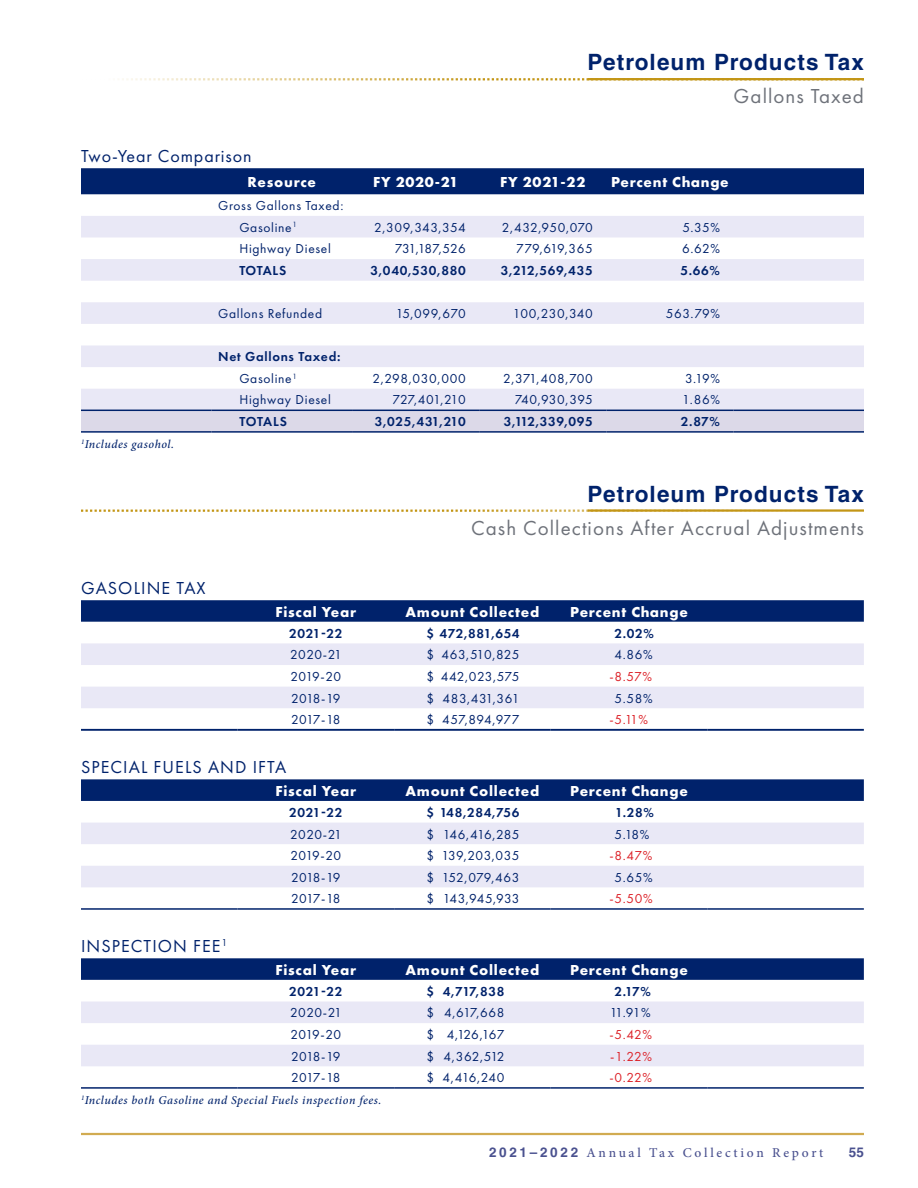
<style>
.page{position:relative;width:918px;height:1188px;background:#fff}
.page>*{position:absolute;margin:0;border:0;box-sizing:border-box;transform-origin:0 0}
.Catagory__R{font:700 22.5px "Helvetica LT Std";letter-spacing:.05em;color:#00226b}
.Catagory__R-2{font:21px "Futura PT";letter-spacing:.05em;color:#6e727a}
.t1{font:18px "Futura PT";letter-spacing:.06em;color:#00226b}
.t2{font:700 15px "Futura PT";letter-spacing:.05em;color:#fff}
.t3{font:13.5px "Futura PT";letter-spacing:.025em;color:#00226b}
.t4{font:600 13.5px "Futura PT";letter-spacing:.05em;color:#00226b}
.t5{font:13.5px "Futura PT";letter-spacing:.05em;color:#00226b}
.t6{font:13.5px "Futura PT";letter-spacing:.01em;color:#dc2027}
.t7{font:500 13.5px "Minion Pro";letter-spacing:.2em;color:#4a518f}
.t8{font:13.5px "Futura PT";letter-spacing:.005em;color:#00226b}
.t9{font:13.5px "Futura PT";letter-spacing:-.015em;color:#00226b}
.t10{font:600 13.5px "Futura PT";letter-spacing:.015em;color:#00226b}
.t11{font:13.5px "Futura PT";letter-spacing:-.02em;color:#00226b}
.t12{font:13.5px "Futura PT";color:#00226b}
.t13{font:700 13.5px "Helvetica LT Std";color:#4a518f}
.t14{font:italic 500 12px "Minion Pro";letter-spacing:.045em;color:#00226b}
.s1{font-family:"Helvetica LT Std";font-weight:700}
</style>
<div class="page">
<hr style="left:81px;top:1133px;width:783px;height:2px;background:#d1ab51">
<svg style="left:122px;top:78px;width:466px;height:2px"></svg>
<svg style="left:81px;top:600px;width:783px;height:22px;background:#06276e"></svg>
<svg style="left:81px;top:728px;width:783px;height:1px"></svg>
<svg style="left:81px;top:643px;width:783px;height:65px;fill:#e9e8f6"></svg>
<hr style="left:81px;top:729px;width:157px;height:2px;background:#00226b">
<hr style="left:238px;top:729px;width:156px;height:2px;background:#00226b">
<hr style="left:394px;top:729px;width:157px;height:2px;background:#00226b">
<hr style="left:551px;top:729px;width:156px;height:2px;background:#00226b">
<hr style="left:707px;top:729px;width:157px;height:2px;background:#00226b">
<svg style="left:81px;top:779px;width:783px;height:22px;background:#04266d"></svg>
<svg style="left:81px;top:823px;width:783px;height:64px;fill:#e9e8f6"></svg>
<hr style="left:81px;top:908px;width:157px;height:2px;background:#00226b">
<hr style="left:238px;top:908px;width:156px;height:2px;background:#00226b">
<hr style="left:394px;top:908px;width:157px;height:2px;background:#00226b">
<hr style="left:551px;top:908px;width:156px;height:2px;background:#00226b">
<hr style="left:707px;top:908px;width:157px;height:2px;background:#00226b">
<svg style="left:81px;top:958px;width:783px;height:22px;background:#05266e"></svg>
<svg style="left:81px;top:1001px;width:782px;height:1px"></svg>
<svg style="left:81px;top:1002px;width:783px;height:64px;fill:#e9e8f6"></svg>
<hr style="left:81px;top:1087px;width:157px;height:2px;background:#00226b">
<hr style="left:238px;top:1087px;width:156px;height:2px;background:#00226b">
<hr style="left:394px;top:1087px;width:157px;height:2px;background:#00226b">
<hr style="left:551px;top:1087px;width:156px;height:2px;background:#00226b">
<hr style="left:707px;top:1087px;width:157px;height:2px;background:#00226b">
<div style="left:81px;top:168px;width:783px;height:26px;background:#00226b"></div>
<svg style="left:81px;top:216px;width:783px;height:194px;fill:#e9e8f6"></svg>
<div style="left:81px;top:410px;width:783px;height:22px;background:#dcd9e8"></div>
<hr style="left:81px;top:410px;width:131px;height:1px;background:#00226b">
<hr style="left:212px;top:410px;width:140px;height:1px;background:#00226b">
<hr style="left:352px;top:410px;width:127px;height:1px;background:#00226b">
<hr style="left:479px;top:410px;width:127px;height:1px;background:#00226b">
<hr style="left:606px;top:410px;width:127px;height:1px;background:#00226b">
<hr style="left:734px;top:410px;width:130px;height:1px;background:#00226b">
<hr style="left:81px;top:431px;width:131px;height:2px;background:#00226b">
<hr style="left:212px;top:431px;width:140px;height:2px;background:#00226b">
<hr style="left:352px;top:431px;width:127px;height:2px;background:#00226b">
<hr style="left:479px;top:431px;width:127px;height:2px;background:#00226b">
<hr style="left:606px;top:431px;width:127px;height:2px;background:#00226b">
<hr style="left:734px;top:431px;width:130px;height:2px;background:#00226b">
<hr style="left:588px;top:78px;width:276px;height:2px;background:#c39616">
<hr style="left:588px;top:509px;width:276px;height:3px;background:#c39616">
<svg style="left:81px;top:510px;width:783px;height:2px"></svg>
<p class="Catagory__R" style="left:588px;top:49px;width:278px">Petroleum Products Tax</p>
<p class="Catagory__R-2" style="left:734px;top:84px;width:132px">Gallons Taxed</p>
<p class="t1" style="left:81px;top:146px;width:172px">Two-Year Comparison</p>
<p class="t2" style="left:248px;top:172px;width:70px">Resource</p>
<p class="t2" style="left:373px;top:172px;width:87px">FY 2020-21</p>
<p class="t2" style="left:500px;top:172px;width:87px">FY 2021-22</p>
<p class="t2" style="left:611px;top:172px;width:119px">Percent Change</p>
<p class="t5" style="left:218px;top:198px;width:127px">Gross Gallons Taxed:</p>
<p class="t5" style="left:239px;top:219px;width:59px">Gasoline<sup>1</sup></p>
<p class="t3" style="left:374px;top:219px;width:93px">2,309,343,354</p>
<p class="t8" style="left:502px;top:219px;width:92px">2,432,950,070</p>
<p class="t3" style="left:682px;top:219px;width:39px">5.35%</p>
<p class="t5" style="left:239px;top:241px;width:93px">Highway Diesel</p>
<p class="t9" style="left:395px;top:241px;width:72px">731,187,526</p>
<p class="t3" style="left:516px;top:241px;width:78px">779,619,365</p>
<p class="t3" style="left:682px;top:241px;width:39px">6.62%</p>
<p class="t4" style="left:239px;top:262px;width:48px">TOTALS</p>
<p class="t4" style="left:370px;top:262px;width:97px">3,040,530,880</p>
<p class="t4" style="left:501px;top:262px;width:94px">3,212,569,435</p>
<p class="t4" style="left:680px;top:262px;width:41px">5.66%</p>
<p class="t5" style="left:218px;top:306px;width:105px">Gallons Refunded</p>
<p class="t3" style="left:396px;top:306px;width:71px">15,099,670</p>
<p class="t3" style="left:513px;top:306px;width:81px">100,230,340</p>
<p class="t3" style="left:666px;top:306px;width:56px">563.79%</p>
<p class="t4" style="left:218px;top:348px;width:124px">Net Gallons Taxed:</p>
<p class="t5" style="left:239px;top:371px;width:59px">Gasoline<sup>1</sup></p>
<p class="t5" style="left:372px;top:371px;width:95px">2,298,030,000</p>
<p class="t3" style="left:503px;top:371px;width:91px">2,371,408,700</p>
<p class="t3" style="left:685px;top:371px;width:36px">3.19%</p>
<p class="t5" style="left:239px;top:392px;width:93px">Highway Diesel</p>
<p class="t9" style="left:392px;top:392px;width:75px">727,401,210</p>
<p class="t3" style="left:515px;top:392px;width:80px">740,930,395</p>
<p class="t3" style="left:682px;top:392px;width:39px">1.86%</p>
<p class="t4" style="left:239px;top:413px;width:49px">TOTALS</p>
<p class="t10" style="left:375px;top:413px;width:93px">3,025,431,210</p>
<p class="t4" style="left:504px;top:413px;width:91px">3,112,339,095</p>
<p class="t4" style="left:681px;top:413px;width:41px">2.87%</p>
<p class="t14" style="left:81px;top:436px;width:95px"><sup>1</sup>Includes gasohol.</p>
<p class="t1" style="left:81px;top:578px;width:126px">GASOLINE TAX</p>
<p class="Catagory__R" style="left:588px;top:480px;width:278px">Petroleum Products Tax</p>
<p class="Catagory__R-2" style="left:471px;top:515px;width:394px">Cash Collections After Accrual Adjustments</p>
<p class="t2" style="left:276px;top:602px;width:82px">Fiscal Year</p>
<p class="t2" style="left:405px;top:602px;width:135px">Amount Collected</p>
<p class="t2" style="left:570px;top:602px;width:119px">Percent Change</p>
<p class="t4" style="left:289px;top:625px;width:55px">2021-22</p>
<p class="t4" style="left:427px;top:625px;width:94px">$ 472,881,654</p>
<p class="t4" style="left:614px;top:625px;width:41px">2.02%</p>
<p class="t3" style="left:290px;top:647px;width:53px">2020-21</p>
<p class="t3" style="left:427px;top:647px;width:94px">$ 463,510,825</p>
<p class="t3" style="left:614px;top:647px;width:40px">4.86%</p>
<p class="t3" style="left:290px;top:668px;width:52px">2019-20</p>
<p class="t3" style="left:427px;top:668px;width:94px">$ 442,023,575</p>
<p class="t6" style="left:609px;top:668px;width:44px">-8.57%</p>
<p class="t3" style="left:291px;top:690px;width:51px">2018-19</p>
<p class="t5" style="left:427px;top:690px;width:94px">$ 483,431,361</p>
<p class="t3" style="left:615px;top:690px;width:40px">5.58%</p>
<p class="t3" style="left:291px;top:711px;width:51px">2017-18</p>
<p class="t3" style="left:427px;top:711px;width:94px">$ 457,894,977</p>
<p class="t6" style="left:610px;top:711px;width:40px">-5.11%</p>
<p class="t1" style="left:81px;top:757px;width:207px">SPECIAL FUELS AND IFTA</p>
<p class="t2" style="left:276px;top:781px;width:82px">Fiscal Year</p>
<p class="t2" style="left:405px;top:781px;width:135px">Amount Collected</p>
<p class="t2" style="left:570px;top:781px;width:119px">Percent Change</p>
<p class="t4" style="left:289px;top:804px;width:55px">2021-22</p>
<p class="t4" style="left:427px;top:804px;width:94px">$ 148,284,756</p>
<p class="t4" style="left:615px;top:804px;width:40px">1.28%</p>
<p class="t3" style="left:290px;top:826px;width:53px">2020-21</p>
<p class="t11" style="left:427px;top:826px;width:94px">$ 146,416,285</p>
<p class="t3" style="left:615px;top:826px;width:36px">5.18%</p>
<p class="t3" style="left:290px;top:848px;width:52px">2019-20</p>
<p class="t3" style="left:427px;top:848px;width:94px">$ 139,203,035</p>
<p class="t6" style="left:609px;top:848px;width:45px">-8.47%</p>
<p class="t3" style="left:291px;top:869px;width:51px">2018-19</p>
<p class="t12" style="left:427px;top:869px;width:94px">$ 152,079,463</p>
<p class="t3" style="left:615px;top:869px;width:40px">5.65%</p>
<p class="t3" style="left:291px;top:890px;width:51px">2017-18</p>
<p class="t8" style="left:427px;top:890px;width:94px">$ 143,945,933</p>
<p class="t6" style="left:610px;top:890px;width:45px">-5.50%</p>
<p class="t1" style="left:81px;top:936px;width:148px">INSPECTION FEE<sup>1</sup></p>
<p class="t2" style="left:276px;top:960px;width:82px">Fiscal Year</p>
<p class="t2" style="left:405px;top:960px;width:135px">Amount Collected</p>
<p class="t2" style="left:570px;top:960px;width:119px">Percent Change</p>
<p class="t4" style="left:289px;top:983px;width:55px">2021-22</p>
<p class="t4" style="left:427px;top:983px;width:79px">$ 4,717,838</p>
<p class="t4" style="left:614px;top:983px;width:38px">2.17%</p>
<p class="t3" style="left:290px;top:1005px;width:53px">2020-21</p>
<p class="t3" style="left:427px;top:1005px;width:79px">$ 4,617,668</p>
<p class="t3" style="left:610px;top:1005px;width:42px">11.91%</p>
<p class="t3" style="left:290px;top:1027px;width:52px">2019-20</p>
<p class="t3" style="left:427px;top:1027px;width:79px">$ 4,126,167</p>
<p class="t6" style="left:610px;top:1027px;width:44px">-5.42%</p>
<p class="t3" style="left:291px;top:1048px;width:51px">2018-19</p>
<p class="t3" style="left:427px;top:1048px;width:79px">$ 4,362,512</p>
<p class="t6" style="left:610px;top:1048px;width:44px">-1.22%</p>
<p class="t3" style="left:291px;top:1069px;width:51px">2017-18</p>
<p class="t3" style="left:427px;top:1069px;width:79px">$ 4,416,240</p>
<p class="t6" style="left:609px;top:1069px;width:44px">-0.22%</p>
<p class="t14" style="left:81px;top:1092px;width:302px"><sup>1</sup>Includes both Gasoline and Special Fuels inspection fees.</p>
<p class="t7" style="left:489px;top:1144px;width:336px"><span class="s1">2021–2022</span> Annual Tax Collection Report</p>
<p class="t13" style="left:849px;top:1144px;width:17px">55</p>
</div>
